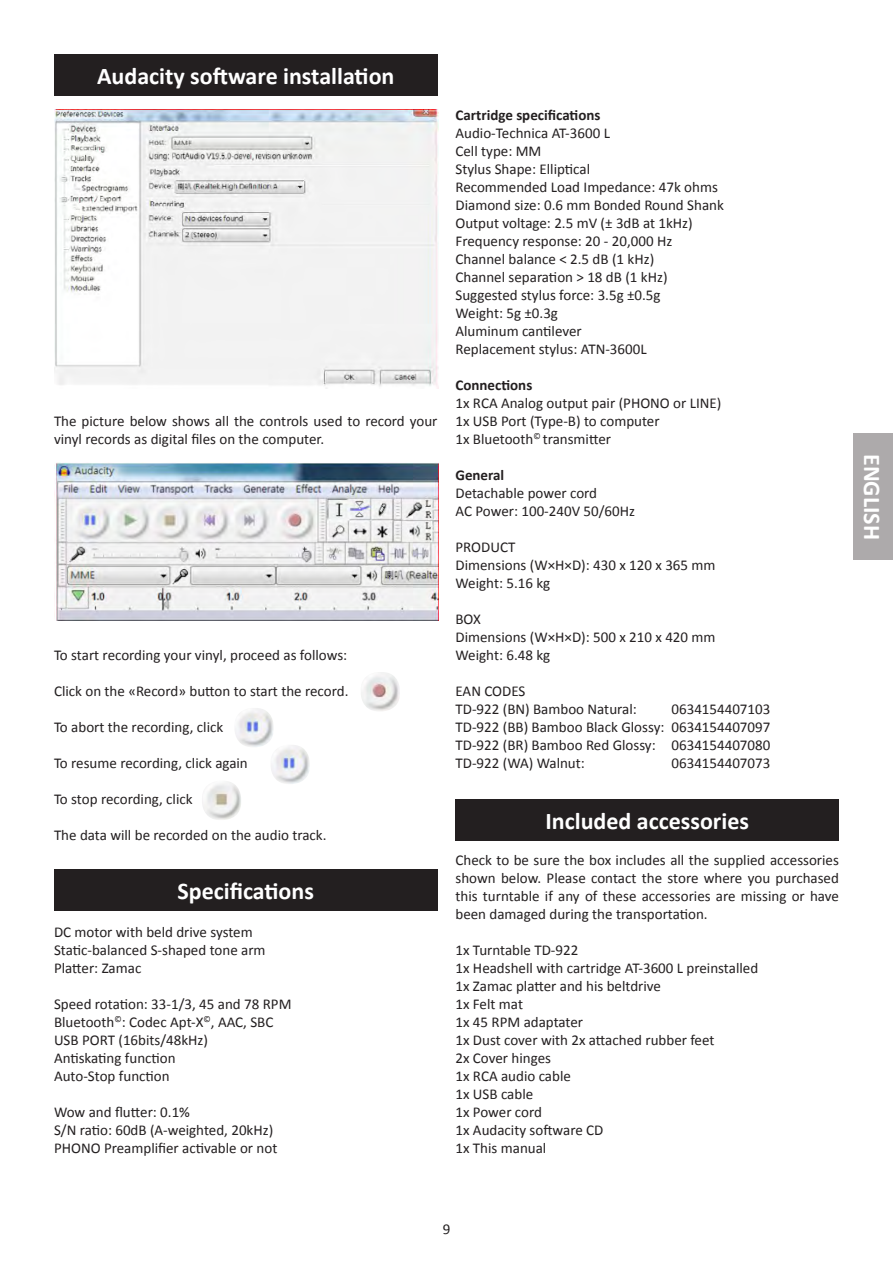
<style>
.page{position:relative;width:893px;height:1263px;background:#fff}
.page>*{position:absolute;margin:0;border:0;box-sizing:border-box;transform-origin:0 0}
.t1{font:700 24px "Calibri";color:#fff}
.t2{font:15px/18px "Calibri";color:#231f20}
.t3{font:700 15px "Calibri";color:#231f20}
</style>
<div class="page">
<div style="left:854px;top:434px;width:39px;height:126px;background:#adaaab"></div>
<div style="left:54px;top:54px;width:383px;height:42px;background:#231f20"></div>
<img style="left:55px;top:109px;width:383px;height:280px">
<img style="left:55px;top:462px;width:383px;height:159px">
<img style="left:361px;top:672px;width:39px;height:39px">
<img style="left:235px;top:708px;width:39px;height:39px">
<img style="left:271px;top:745px;width:39px;height:39px">
<img style="left:202px;top:782px;width:39px;height:38px">
<div style="left:455px;top:799px;width:384px;height:42px;background:#231f20"></div>
<div style="left:54px;top:869px;width:383px;height:42px;background:#231f20"></div>
<p class="t1" style="left:97px;top:61px;width:299px">Audacity software installation</p>
<p class="t2" style="left:54px;top:412px;width:385px">The picture below shows all the controls used to record your vinyl records as digital files on the computer.</p>
<p class="t2" style="left:54px;top:646px;width:295px">To start recording your vinyl, proceed as follows:</p>
<p class="t2" style="left:54px;top:682px;width:296px">Click on the «Record» button to start the record.</p>
<p class="t2" style="left:54px;top:718px;width:171px">To abort the recording, click</p>
<p class="t2" style="left:54px;top:754px;width:195px">To resume recording, click again</p>
<p class="t2" style="left:54px;top:790px;width:140px">To stop recording, click</p>
<p class="t2" style="left:54px;top:826px;width:274px">The data will be recorded on the audio track.</p>
<p class="t1" style="left:177px;top:876px;width:138px">Specifications</p>
<p class="t2" style="left:54px;top:923px;width:200px">DC motor with beld drive system</p>
<p class="t2" style="left:54px;top:941px;width:213px">Static-balanced S-shaped tone arm</p>
<p class="t2" style="left:54px;top:959px;width:89px">Platter: Zamac</p>
<p class="t2" style="left:54px;top:995px;width:239px">Speed rotation: 33-1/3, 45 and 78 RPM</p>
<p class="t2" style="left:54px;top:1013px;width:221px">Bluetooth<sup>©</sup>: Codec Apt-X<sup>©</sup>, AAC, SBC</p>
<p class="t2" style="left:54px;top:1031px;width:156px">USB PORT (16bits/48kHz)</p>
<p class="t2" style="left:54px;top:1049px;width:123px">Antiskating function</p>
<p class="t2" style="left:54px;top:1067px;width:117px">Auto-Stop function</p>
<p class="t2" style="left:54px;top:1103px;width:138px">Wow and flutter: 0.1%</p>
<p class="t2" style="left:54px;top:1121px;width:221px">S/N ratio: 60dB (A-weighted, 20kHz)</p>
<p class="t2" style="left:54px;top:1139px;width:225px">PHONO Preamplifier activable or not</p>
<p class="t3" style="left:455px;top:105px;width:147px">Cartridge specifications</p>
<p class="t2" style="left:455px;top:124px;width:156px">Audio-Technica AT-3600 L</p>
<p class="t2" style="left:455px;top:142px;width:87px">Cell type: MM</p>
<p class="t2" style="left:455px;top:160px;width:136px">Stylus Shape: Elliptical</p>
<p class="t2" style="left:455px;top:178px;width:264px">Recommended Load Impedance: 47k ohms</p>
<p class="t2" style="left:455px;top:196px;width:270px">Diamond size: 0.6 mm Bonded Round Shank</p>
<p class="t2" style="left:455px;top:214px;width:239px">Output voltage: 2.5 mV (± 3dB at 1kHz)</p>
<p class="t2" style="left:455px;top:232px;width:218px">Frequency response: 20 - 20,000 Hz</p>
<p class="t2" style="left:455px;top:250px;width:200px">Channel balance &lt; 2.5 dB (1 kHz)</p>
<p class="t2" style="left:455px;top:268px;width:214px">Channel separation &gt; 18 dB (1 kHz)</p>
<p class="t2" style="left:455px;top:286px;width:207px">Suggested stylus force: 3.5g ±0.5g</p>
<p class="t2" style="left:455px;top:304px;width:104px">Weight: 5g ±0.3g</p>
<p class="t2" style="left:455px;top:322px;width:128px">Aluminum cantilever</p>
<p class="t2" style="left:455px;top:340px;width:193px">Replacement stylus: ATN-3600L</p>
<p class="t3" style="left:455px;top:375px;width:78px">Connections</p>
<p class="t2" style="left:455px;top:394px;width:267px">1x RCA Analog output pair (PHONO or LINE)</p>
<p class="t2" style="left:455px;top:412px;width:206px">1x USB Port (Type-B) to computer</p>
<p class="t2" style="left:455px;top:430px;width:157px">1x Bluetooth<sup>©</sup> transmitter</p>
<p class="t3" style="left:455px;top:465px;width:50px">General</p>
<p class="t2" style="left:455px;top:484px;width:143px">Detachable power cord</p>
<p class="t2" style="left:455px;top:502px;width:181px">AC Power: 100-240V 50/60Hz</p>
<p class="t2" style="left:455px;top:538px;width:61px">PRODUCT</p>
<p class="t2" style="left:455px;top:556px;width:262px">Dimensions (W×H×D): 430 x 120 x 365 mm</p>
<p class="t2" style="left:455px;top:574px;width:96px">Weight: 5.16 kg</p>
<p class="t2" style="left:455px;top:610px;width:27px">BOX</p>
<p class="t2" style="left:455px;top:628px;width:262px">Dimensions (W×H×D): 500 x 210 x 420 mm</p>
<p class="t2" style="left:455px;top:646px;width:96px">Weight: 6.48 kg</p>
<p class="t2" style="left:455px;top:682px;width:72px">EAN CODES</p>
<p class="t2" style="left:455px;top:700px;width:183px">TD-922 (BN) Bamboo Natural:</p>
<p class="t2" style="left:671px;top:700px;width:100px">0634154407103</p>
<p class="t2" style="left:455px;top:718px;width:316px">TD-922 (BB) Bamboo Black Glossy: 0634154407097</p>
<p class="t2" style="left:455px;top:736px;width:316px">TD-922 (BR) Bamboo Red Glossy: 0634154407080</p>
<p class="t2" style="left:455px;top:754px;width:131px">TD-922 (WA) Walnut:</p>
<p class="t2" style="left:671px;top:754px;width:100px">0634154407073</p>
<p class="t1" style="left:545px;top:805px;width:205px">Included accessories</p>
<p class="t2" style="left:455px;top:851px;width:385px;text-align:justify">Check to be sure the box includes all the supplied accessories shown below. Please contact the store where you purchased this turntable if any of these accessories are missing or have been damaged during the transportation.</p>
<p class="t2" style="left:455px;top:941px;width:304px">1x Turntable TD-922<br>1x Headshell with cartridge AT-3600 L preinstalled<br>1x Zamac platter and his beltdrive<br>1x Felt mat<br>1x 45 RPM adaptater<br>1x Dust cover with 2x attached rubber feet<br>2x Cover hinges<br>1x RCA audio cable<br>1x USB cable</p>
<p class="t2" style="left:455px;top:1103px;width:149px">1x Power cord<br>1x Audacity software CD<br>1x This manual</p>
<h1 class="t1" style="left:888px;top:454px;width:87px;rotate:90deg">ENGLISH</h1>
<p class="t2" style="left:443px;top:1220px;width:9px">9</p>
</div>
